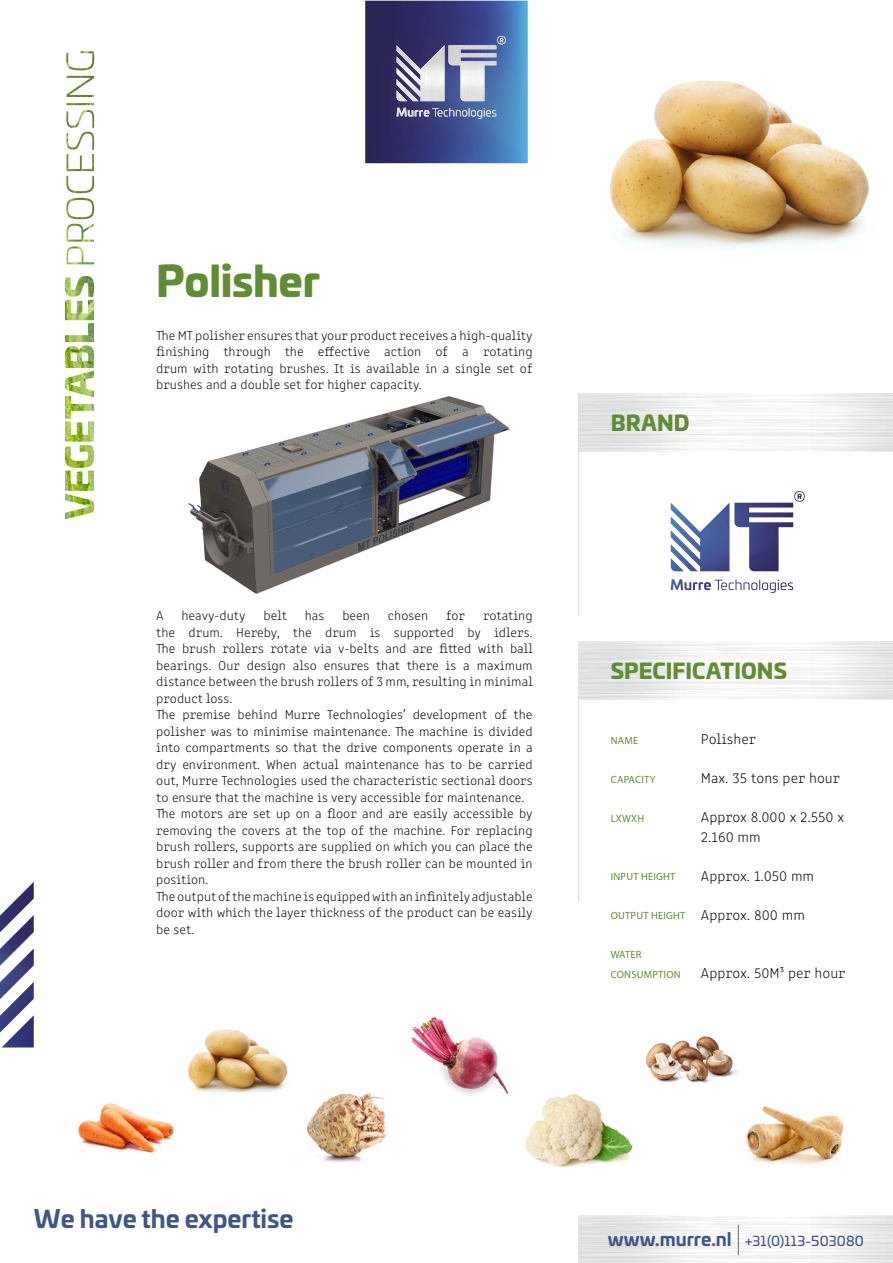
<style>
.page{position:relative;width:893px;height:1263px;background:#fff}
.page>*{position:absolute;margin:0;border:0;box-sizing:border-box;transform-origin:0 0}
.t1{font:900 41.4px "Univia Pro";letter-spacing:-.005em;color:#608d33}
.t2{font:700 24.45px "Univia Pro";color:#405588}
.t3{font:900 21px "Univia Pro";letter-spacing:.005em;color:#608d33}
.t4{font:700 18px "Univia Pro";color:#405588}
.t5{font:15px/19.5px "Clone Rounded El";color:#000}
.t6{font:13.5px/16.5px "Clone Rounded El";color:#000;text-align:justify}
.t7{font:13.5px "Univia Pro";letter-spacing:.015em;color:#405588}
.t8{font:10.5px/19.5px "Myriad Pro";letter-spacing:.02em;color:#608d33}
.s1{font-weight:100;font-size:36px;color:#000}
</style>
<div class="page">
<svg style="left:579px;top:1227px;width:314px;height:36px"></svg>
<img style="left:579px;top:1244px;width:314px;height:13px">
<svg style="left:365px;top:1px;width:163px;height:162px;background:#516193"></svg>
<svg style="left:671px;top:491px;width:134px;height:99px"></svg>
<svg style="left:579px;top:405px;width:314px;height:46px"></svg>
<img style="left:579px;top:422px;width:314px;height:12px">
<hr style="left:578px;top:641px;width:1px;height:260px;background:#dadada">
<hr style="left:578px;top:393px;width:1px;height:223px;background:#dadada">
<svg style="left:579px;top:652px;width:314px;height:47px"></svg>
<img style="left:579px;top:670px;width:314px;height:12px">
<img style="left:411px;top:1017px;width:97px;height:77px">
<img style="left:188px;top:1029px;width:100px;height:65px">
<img style="left:306px;top:1093px;width:81px;height:69px">
<img style="left:78px;top:1103px;width:96px;height:50px">
<img style="left:646px;top:1036px;width:92px;height:47px">
<img style="left:503px;top:1092px;width:130px;height:76px">
<img style="left:746px;top:1106px;width:98px;height:59px">
<svg style="left:0;top:882px;width:34px;height:165px"></svg>
<svg style="left:65px;top:246px;width:29px;height:273px"></svg>
<img style="left:66px;top:51px;width:28px;height:191px">
<img style="left:610px;top:80px;width:259px;height:169px">
<img style="left:188px;top:396px;width:322px;height:198px">
<h1 class="t1" style="left:156px;top:247px;width:165px">Polisher</h1>
<p class="t6" style="left:156px;top:326px;width:378px">The MT polisher ensures that your product receives a high-quality finishing through the effective action of a rotating drum with rotating brushes. It is available in a single set of brushes and a double set for higher capacity.</p>
<p class="t6" style="left:156px;top:607px;width:9px">A</p>
<p class="t6" style="left:181px;top:607px;width:66px">heavy-duty</p>
<p class="t6" style="left:263px;top:607px;width:25px">belt</p>
<p class="t6" style="left:305px;top:607px;width:21px">has</p>
<p class="t6" style="left:342px;top:607px;width:29px">been</p>
<p class="t6" style="left:388px;top:607px;width:42px">chosen</p>
<p class="t6" style="left:446px;top:607px;width:21px">for</p>
<p class="t6" style="left:156px;top:607px;width:378px;text-align:left;text-indent:327px">rotating the drum. Hereby, the drum is supported by idlers.<br>The brush rollers rotate via v-belts and are fitted with ball bearings. Our design also ensures that there is a maximum distance between the brush rollers of 3 mm, resulting in minimal product loss.<br>The premise behind Murre Technologies’ development of the polisher was to minimise maintenance. The machine is divided into compartments so that the drive components operate in a dry environment. When actual maintenance has to be carried out, Murre Technologies used the characteristic sectional doors to ensure that the machine is very accessible for maintenance.<br>The motors are set up on a floor and are easily accessible by removing the covers at the top of the machine. For replacing brush rollers, supports are supplied on which you can place the brush roller and from there the brush roller can be mounted in position.<br>The output of the machine is equipped with an infinitely adjustable door with which the layer thickness of the product can be easily be set.</p>
<h3 class="t3" style="left:611px;top:405px;width:80px">BRAND</h3>
<h3 class="t3" style="left:611px;top:654px;width:178px">SPECIFICATIONS</h3>
<p class="t8" style="left:611px;top:730px;width:29px">NAME</p>
<p class="t8" style="left:611px;top:769px;width:46px">CAPACITY</p>
<p class="t8" style="left:611px;top:808px;width:35px">LXWXH</p>
<p class="t8" style="left:611px;top:867px;width:66px">INPUT HEIGHT</p>
<p class="t8" style="left:611px;top:906px;width:76px">OUTPUT HEIGHT</p>
<p class="t8" style="left:611px;top:945px;width:71px">WATER<br>CONSUMPTION</p>
<p class="t5" style="left:701px;top:728px;width:57px">Polisher</p>
<p class="t5" style="left:701px;top:767px;width:141px">Max. 35 tons per hour</p>
<p class="t5" style="left:701px;top:806px;width:145px">Approx 8.000 x 2.550 x<br>2.160 mm</p>
<p class="t5" style="left:701px;top:865px;width:115px">Approx. 1.050 mm</p>
<p class="t5" style="left:701px;top:904px;width:106px">Approx. 800 mm</p>
<p class="t5" style="left:701px;top:962px;width:146px">Approx. 50M³ per hour</p>
<h2 class="t2" style="left:34px;top:1199px;width:261px">We have the expertise</h2>
<h3 class="t4" style="left:608px;top:1224px;width:134px">www.murre.nl <span class="s1">|</span></h3>
<p class="t7" style="left:745px;top:1230px;width:120px">+31(0)113-503080</p>
</div>
